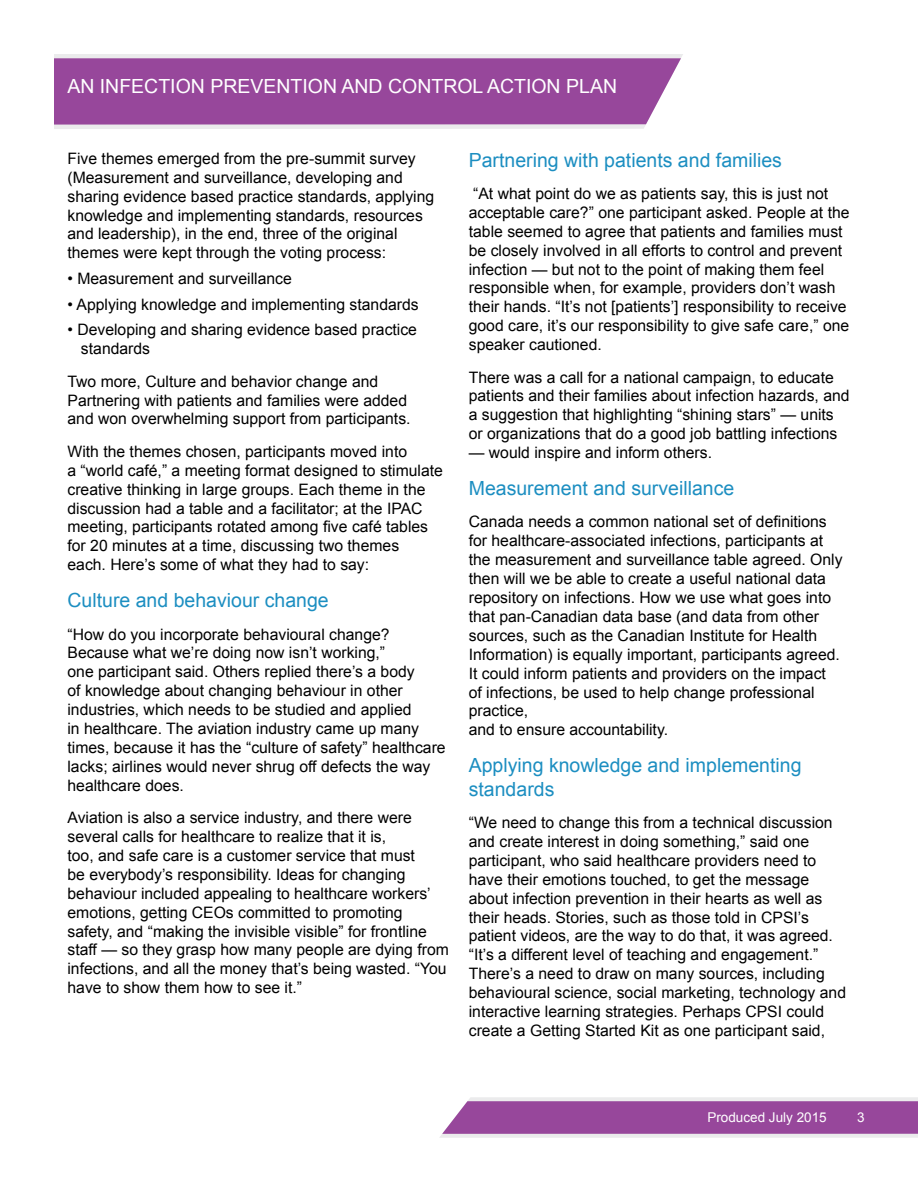
<style>
.page{position:relative;width:918px;height:1188px;background:#fff}
.page>*{position:absolute;margin:0;border:0;box-sizing:border-box;transform-origin:0 0}
.t1{font:19.5px/23.4px "Arial";color:#1c8ec1}
.t2{font:19.5px "Arial";color:#fff}
.t3{font:15.75px/18.9px "Arial";color:#000}
.t4{font:13.5px "Arial";color:#fff}
</style>
<div class="page">
<svg style="left:440px;top:1097px;width:478px;height:41px;background:#ab6dae"></svg>
<div style="left:54px;top:54px;width:629px;height:75px;background:#ebebec"></div>
<div style="left:54px;top:58px;width:627px;height:67px;background:#97479b"></div>
<p class="t2" style="left:67px;top:73px;width:551px">AN INFECTION PREVENTION AND CONTROL ACTION PLAN</p>
<p class="t3" style="left:68px;top:149px;width:368px">Five themes emerged from the pre-summit survey (Measurement and surveillance, developing and sharing evidence based practice standards, applying knowledge and implementing standards, resources and leadership), in the end, three of the original themes were kept through the voting process:</p>
<p class="t3" style="left:68px;top:269px;width:226px">• Measurement and surveillance</p>
<p class="t3" style="left:68px;top:295px;width:353px">• Applying knowledge and implementing standards</p>
<p class="t3" style="left:81px;top:321px;width:338px;text-indent:-13px">• Developing and sharing evidence based practice standards</p>
<p class="t3" style="left:68px;top:372px;width:345px">Two more, Culture and behavior change and<br>Partnering with patients and families were added and won overwhelming support from participants.</p>
<p class="t3" style="left:68px;top:442px;width:377px">With the themes chosen, participants moved into<br>a “world café,” a meeting format designed to stimulate creative thinking in large groups. Each theme in the discussion had a table and a facilitator; at the IPAC meeting, participants rotated among five café tables for 20 minutes at a time, discussing two themes<br>each. Here’s some of what they had to say:</p>
<p class="t1" style="left:68px;top:589px;width:263px">Culture and behaviour change</p>
<p class="t3" style="left:68px;top:625px;width:380px">“How do you incorporate behavioural change?<br>Because what we’re doing now isn’t working,”<br>one participant said. Others replied there’s a body<br>of knowledge about changing behaviour in other industries, which needs to be studied and applied<br>in healthcare. The aviation industry came up many times, because it has the “culture of safety” healthcare lacks; airlines would never shrug off defects the way healthcare does.</p>
<p class="t3" style="left:68px;top:808px;width:383px">Aviation is also a service industry, and there were several calls for healthcare to realize that it is,<br>too, and safe care is a customer service that must<br>be everybody’s responsibility. Ideas for changing behaviour included appealing to healthcare workers’ emotions, getting CEOs committed to promoting safety, and “making the invisible visible” for frontline staff — so they grasp how many people are dying from infections, and all the money that’s being wasted. “You have to show them how to see it.”</p>
<p class="t1" style="left:469px;top:148px;width:315px">Partnering with patients and families</p>
<p class="t3" style="left:469px;top:184px;width:382px">“At what point do we as patients say, this is just not acceptable care?” one participant asked. People at the table seemed to agree that patients and families must be closely involved in all efforts to control and prevent infection — but not to the point of making them feel responsible when, for example, providers don’t wash their hands. “It’s not [patients’] responsibility to receive good care, it’s our responsibility to give safe care,” one speaker cautioned.</p>
<p class="t3" style="left:469px;top:368px;width:382px">There was a call for a national campaign, to educate patients and their families about infection hazards, and a suggestion that highlighting “shining stars” — units or organizations that do a good job battling infections</p>
<p class="t3" style="left:469px;top:443px;width:245px">— would inspire and inform others.</p>
<p class="t1" style="left:469px;top:477px;width:267px">Measurement and surveillance</p>
<p class="t3" style="left:469px;top:513px;width:375px">Canada needs a common national set of definitions for healthcare-associated infections, participants at the measurement and surveillance table agreed. Only then will we be able to create a useful national data repository on infections. How we use what goes into that pan-Canadian data base (and data from other sources, such as the Canadian Institute for Health Information) is equally important, participants agreed.<br>It could inform patients and providers on the impact of infections, be used to help change professional practice,<br>and to ensure accountability.</p>
<p class="t1" style="left:469px;top:754px;width:334px">Applying knowledge and implementing standards</p>
<p class="t3" style="left:469px;top:813px;width:379px">“We need to change this from a technical discussion and create interest in doing something,” said one participant, who said healthcare providers need to have their emotions touched, to get the message about infection prevention in their hearts as well as their heads. Stories, such as those told in CPSI’s patient videos, are the way to do that, it was agreed. “It’s a different level of teaching and engagement.” There’s a need to draw on many sources, including behavioural science, social marketing, technology and interactive learning strategies. Perhaps CPSI could create a Getting Started Kit as one participant said,</p>
<p class="t4" style="left:707px;top:1109px;width:121px">Produced July 2015</p>
<p class="t4" style="left:857px;top:1109px;width:9px">3</p>
</div>
